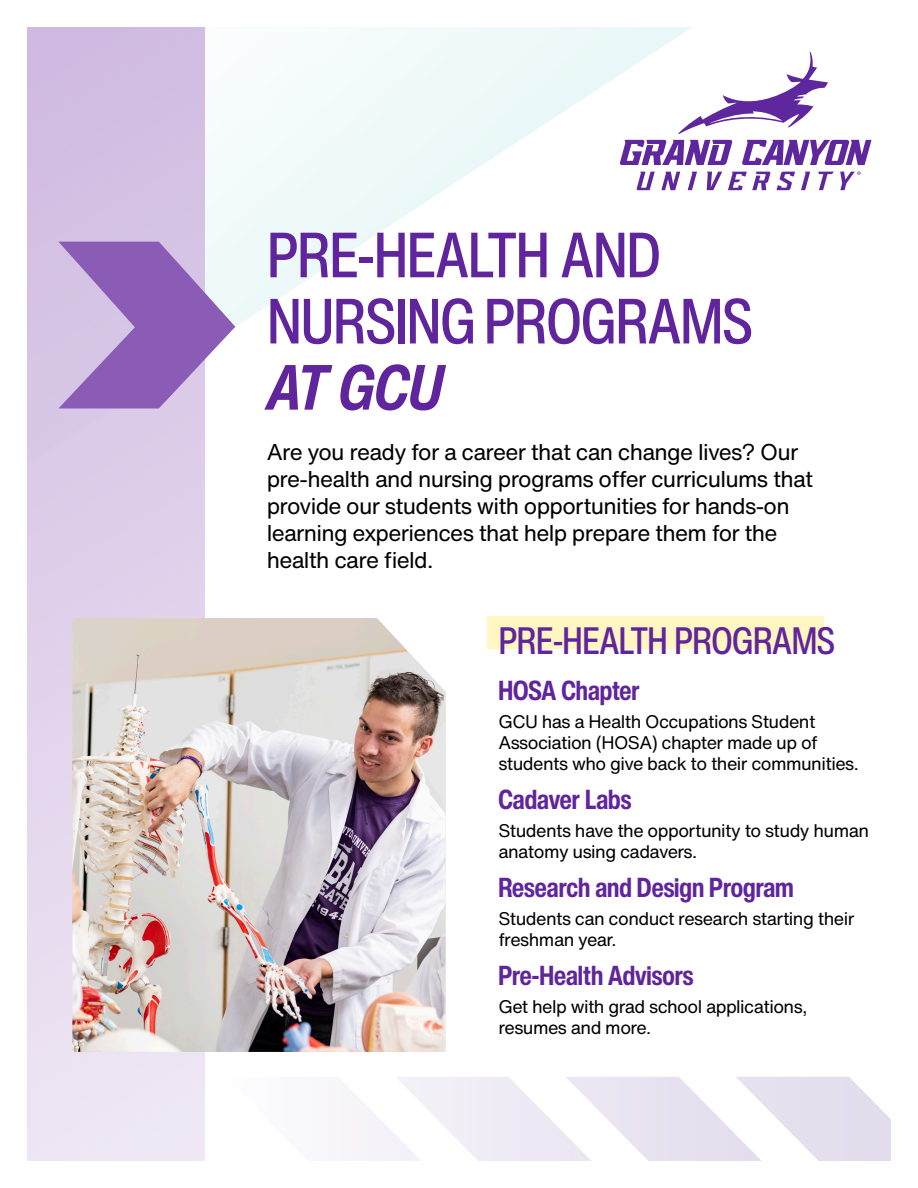
<style>
.page{position:relative;width:918px;height:1188px;background:#fff}
.page>*{position:absolute;margin:0;border:0;box-sizing:border-box;transform-origin:0 0}
.t1{font:500 condensed 62.7px/66.2px "Helvetica Now Text";letter-spacing:-.03em;color:#60259d}
.t2{font:italic 700 condensed 62.7px "Helvetica Now Text";color:#60259d}
.t3{font:500 condensed 37.5px "Helvetica Now Text";letter-spacing:-.03em;color:#60259d}
.t4{font:700 condensed 27px "Helvetica Now Display";color:#60259d}
.t5{font:22.5px/27px "Helvetica Now Text";letter-spacing:-.03em;color:#000}
.t6{font:18px/21px "Helvetica Now Text";letter-spacing:-.03em;color:#000}
</style>
<div class="page">
<div style="left:487px;top:617px;width:337px;height:32px;background:#fff6c1"></div>
<svg style="left:351px;top:1077px;width:540px;height:84px"></svg>
<svg style="left:204px;top:27px;width:668px;height:437px"></svg>
<div style="left:27px;top:27px;width:177px;height:1134px;background:linear-gradient(to bottom,#cfb9e0,#eee7f4)"></div>
<img style="left:72px;top:618px;width:374px;height:434px">
<svg style="left:678px;top:52px;width:150px;height:82px"></svg>
<svg style="left:620px;top:140px;width:113px;height:25px"></svg>
<svg style="left:742px;top:140px;width:130px;height:25px"></svg>
<svg style="left:661px;top:172px;width:19px;height:18px"></svg>
<svg style="left:801px;top:172px;width:9px;height:18px"></svg>
<svg style="left:688px;top:172px;width:9px;height:18px"></svg>
<svg style="left:818px;top:172px;width:16px;height:18px"></svg>
<svg style="left:636px;top:172px;width:19px;height:18px"></svg>
<svg style="left:728px;top:172px;width:67px;height:18px"></svg>
<svg style="left:707px;top:172px;width:15px;height:18px"></svg>
<svg style="left:840px;top:171px;width:21px;height:19px"></svg>
<svg style="left:58px;top:242px;width:177px;height:166px;background:#af90cd"></svg>
<h1 class="t1" style="left:267px;top:222px;width:488px">PRE-HEALTH AND<br>NURSING PROGRAMS</h1>
<h1 class="t2" style="left:267px;top:346px;width:178px">AT GCU</h1>
<p class="t5" style="left:267px;top:439px;width:548px">Are you ready for a career that can change lives? Our pre-health and nursing programs offer curriculums that provide our students with opportunities for hands-on learning experiences that help prepare them for the health care field.</p>
<h2 class="t3" style="left:498px;top:616px;width:339px">PRE-HEALTH PROGRAMS</h2>
<h3 class="t4" style="left:498px;top:673px;width:143px">HOSA Chapter</h3>
<p class="t6" style="left:498px;top:711px;width:362px">GCU has a Health Occupations Student<br>Association (HOSA) chapter made up of students who give back to their communities.</p>
<h3 class="t4" style="left:498px;top:782px;width:134px">Cadaver Labs</h3>
<p class="t6" style="left:498px;top:820px;width:372px">Students have the opportunity to study human anatomy using cadavers.</p>
<h3 class="t4" style="left:498px;top:870px;width:297px">Research and Design Program</h3>
<p class="t6" style="left:498px;top:908px;width:357px">Students can conduct research starting their freshman year.</p>
<h3 class="t4" style="left:498px;top:958px;width:197px">Pre-Health Advisors</h3>
<p class="t6" style="left:498px;top:996px;width:311px">Get help with grad school applications, resumes and more.</p>
</div>
